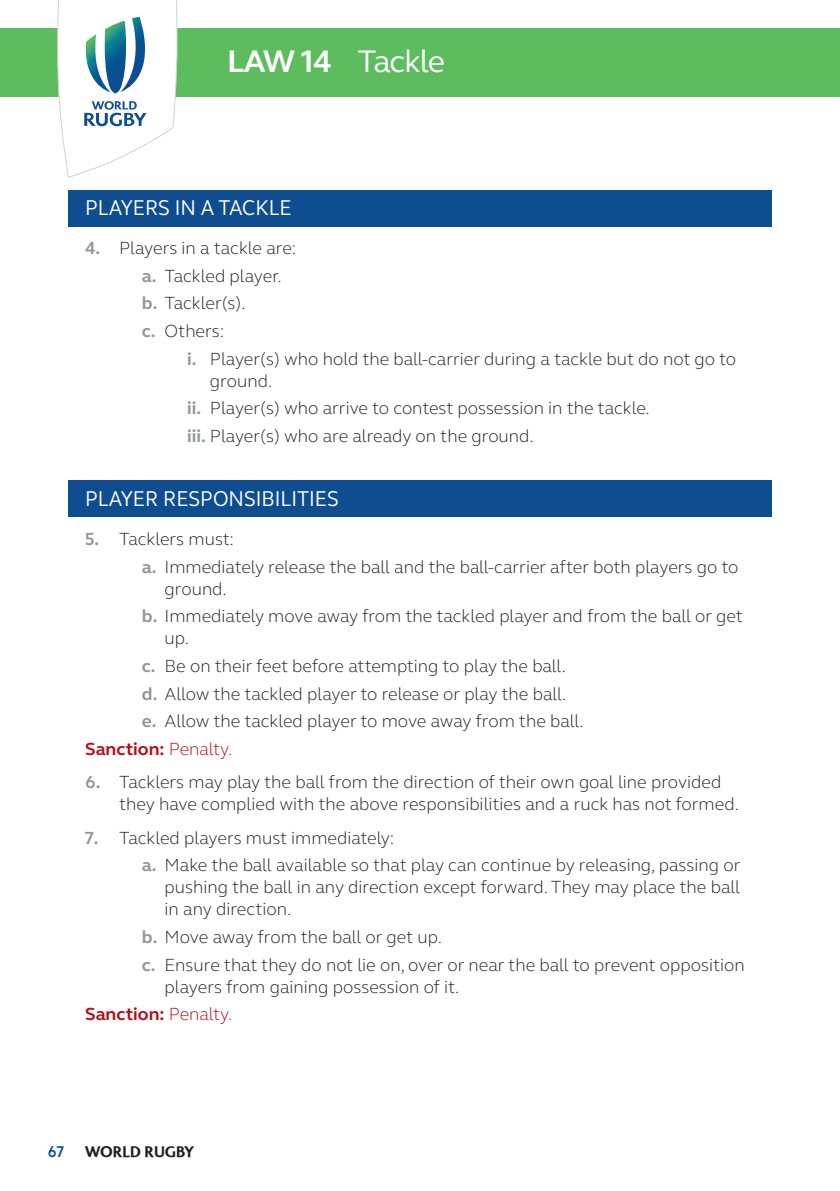
<style>
.page{position:relative;width:840px;height:1191px;background:#fff}
.page>*{position:absolute;margin:0;border:0;box-sizing:border-box;transform-origin:0 0}
.t1{font:32px "Webb Ellis Cup";letter-spacing:-.035em;color:#fff}
.t2{font:700 32px "Webb Ellis Cup";color:#fff}
.t3{font:22px "Webb Ellis Cup";color:#fff;scale:.92 1}
.t4{font:300 18px/22px "Webb Ellis Cup";color:#231f20}
.t5{font:700 18px "Webb Ellis Cup";color:#b50e1a}
.t6{font:700 16px "Colosseum";color:#231f20;scale:.94 1}
.t7{font:700 16px "Webb Ellis Cup";color:#0f4d91;scale:.94 1}
.s1{font-weight:700;color:#939598}
.s2{font-weight:300}
</style>
<div class="page">
<div style="left:0;top:28px;width:839px;height:68px;background:#5cbc5e"></div>
<svg style="left:57px;top:0;width:120px;height:178px"></svg>
<div style="left:68px;top:190px;width:703px;height:36px;background:#0f4d91"></div>
<div style="left:68px;top:481px;width:703px;height:36px;background:#0f4d91"></div>
<p class="t2" style="left:227px;top:42px;width:106px">LAW 14</p>
<p class="t1" style="left:357px;top:42px;width:89px">Tackle</p>
<p class="t3" style="left:85px;top:194px;width:226px">PLAYERS IN A TACKLE</p>
<p class="t4" style="left:85px;top:237px;width:213px"><span class="s1">4.</span> Players in a tackle are:</p>
<p class="t4" style="left:142px;top:265px;width:141px"><span class="s1">a.</span> Tackled player.</p>
<p class="t4" style="left:142px;top:292px;width:105px"><span class="s1">b.</span> Tackler(s).</p>
<p class="t4" style="left:142px;top:320px;width:84px"><span class="s1">c.</span> Others:</p>
<p class="t4" style="left:210px;top:348px;width:527px;text-indent:-23px"><span class="s1">i.</span> Player(s) who hold the ball-carrier during a tackle but do not go to ground.</p>
<p class="t4" style="left:187px;top:397px;width:464px"><span class="s1">ii.</span> Player(s) who arrive to contest possession in the tackle.</p>
<p class="t4" style="left:187px;top:425px;width:348px"><span class="s1">iii.</span> Player(s) who are already on the ground.</p>
<p class="t3" style="left:85px;top:485px;width:277px">PLAYER RESPONSIBILITIES</p>
<p class="t4" style="left:85px;top:528px;width:150px"><span class="s1">5.</span> Tacklers must:</p>
<p class="t4" style="left:164px;top:555px;width:575px;text-indent:-23px"><span class="s1">a.</span> Immediately release the ball and the ball-carrier after both players go to ground.</p>
<p class="t4" style="left:164px;top:605px;width:579px;text-indent:-23px"><span class="s1">b.</span> Immediately move away from the tackled player and from the ball or get up.</p>
<p class="t4" style="left:142px;top:655px;width:425px"><span class="s1">c.</span> Be on their feet before attempting to play the ball.</p>
<p class="t4" style="left:142px;top:682px;width:426px"><span class="s1">d.</span> Allow the tackled player to release or play the ball.</p>
<p class="t4" style="left:142px;top:710px;width:443px"><span class="s1">e.</span> Allow the tackled player to move away from the ball.</p>
<p class="t5" style="left:85px;top:738px;width:149px">Sanction: <span class="s2">Penalty.</span></p>
<p class="t4" style="left:119px;top:771px;width:621px;text-indent:-34px"><span class="s1">6.</span> Tacklers may play the ball from the direction of their own goal line provided they have complied with the above responsibilities and a ruck has not formed.</p>
<p class="t4" style="left:85px;top:826px;width:310px"><span class="s1">7.</span> Tackled players must immediately:</p>
<p class="t4" style="left:164px;top:854px;width:577px;text-align:justify;text-indent:-23px"><span class="s1">a.</span> Make the ball available so that play can continue by releasing, passing or pushing the ball in any direction except forward. They may place the ball in any direction.</p>
<p class="t4" style="left:142px;top:926px;width:301px"><span class="s1">b.</span> Move away from the ball or get up.</p>
<p class="t4" style="left:164px;top:953px;width:581px;text-indent:-23px"><span class="s1">c.</span> Ensure that they do not lie on, over or near the ball to prevent opposition players from gaining possession of it.</p>
<p class="t5" style="left:85px;top:1003px;width:149px">Sanction: <span class="s2">Penalty.</span></p>
<p class="t7" style="left:48px;top:1142px;width:19px">67</p>
<p class="t6" style="left:85px;top:1142px;width:117px">WORLD RUGBY</p>
</div>
